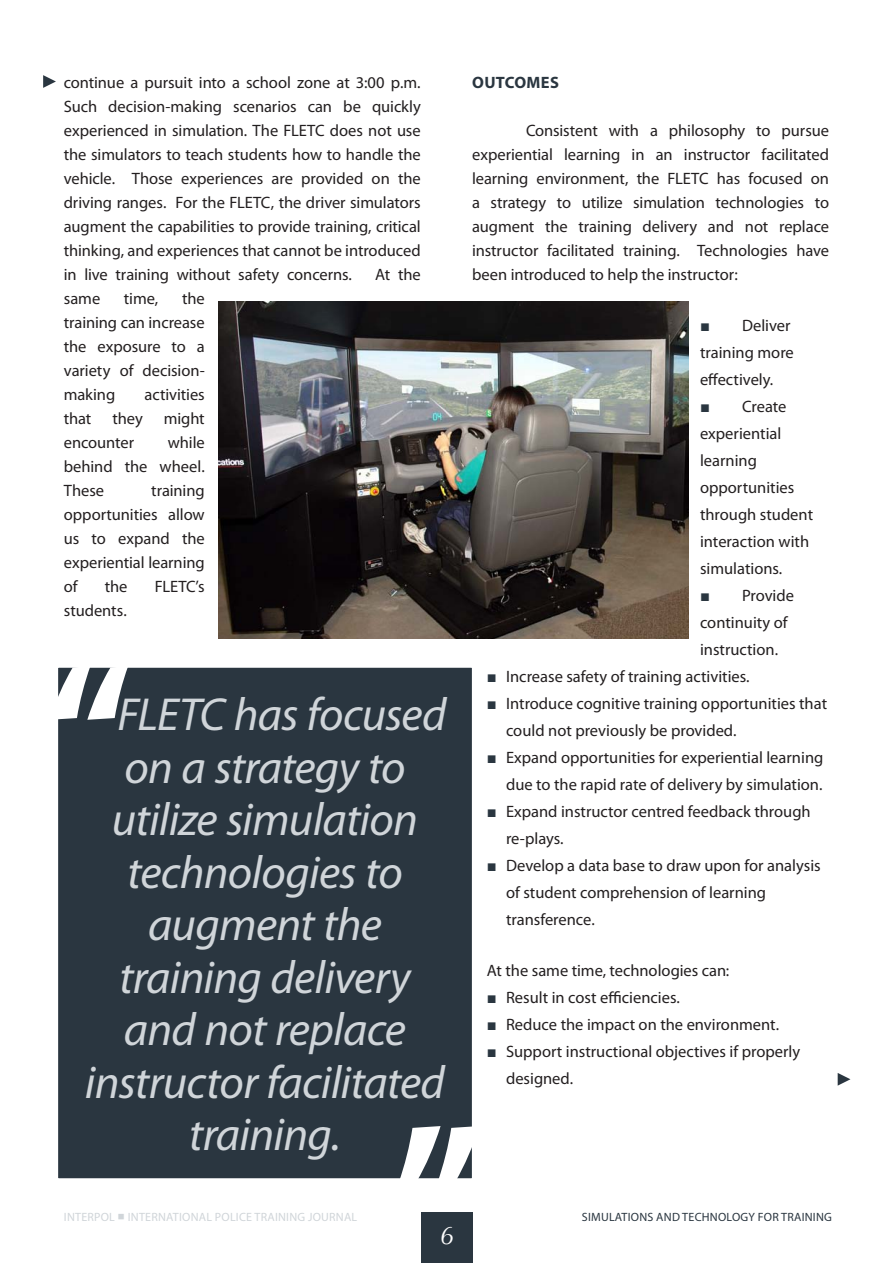
<style>
.page{position:relative;width:893px;height:1263px;background:#fff}
.page>*{position:absolute;margin:0;border:0;box-sizing:border-box;transform-origin:0 0}
.INTERPOL_Quote{font:italic 46.5px "Myriad Pro";letter-spacing:-.015em;color:#d0d5d9}
.t1{font:italic 25.5px "Optima";color:#fff}
.Body_text{font:16.5px/24px "Myriad Pro";letter-spacing:-.005em;color:#231f20;text-align:justify}
.Bullet{font:16.5px/27px "Myriad Pro";color:#231f20}
.Body_Header{font:700 16.5px "Myriad Pro";letter-spacing:.02em;color:#2a3640}
.t2{font:12px "Myriad Pro";letter-spacing:.02em;color:#d0d5d9}
.t3{font:12px "Myriad Pro";letter-spacing:.02em;color:#2a3640}
.s1{font-family:"Arial";color:#2a3640}
.s2{font-family:"Apple Gothic"}
</style>
<div class="page">
<div style="left:58px;top:667px;width:414px;height:512px;background:#2a3640"></div>
<svg style="left:43px;top:75px;width:13px;height:13px"></svg>
<svg style="left:838px;top:1073px;width:12px;height:13px"></svg>
<img style="left:218px;top:302px;width:470px;height:337px">
<svg style="left:58px;top:667px;width:70px;height:53px"></svg>
<svg style="left:399px;top:1126px;width:73px;height:53px"></svg>
<div style="left:421px;top:1212px;width:51px;height:51px;background:#2a3640"></div>
<p class="Body_text" style="left:64px;top:70px;width:359px">continue a pursuit into a school zone at 3:00 p.m.<br>Such decision-making scenarios can be quickly experienced in simulation. The FLETC does not use the simulators to teach students how to handle the vehicle. Those experiences are provided on the driving ranges. For the FLETC, the driver simulators augment the capabilities to provide training, critical thinking, and experiences that cannot be introduced in live training without safety concerns.</p>
<p class="Body_text" style="left:375px;top:262px;width:47px">At the</p>
<p class="Body_text" style="left:64px;top:286px;width:142px;text-indent:118px">the training can increase the exposure to a variety of decision&shy;making</p>
<p class="Body_text" style="left:64px;top:286px;width:38px">same</p>
<p class="Body_text" style="left:124px;top:286px;width:36px">time,</p>
<p class="Body_text" style="left:144px;top:382px;width:62px">activities</p>
<p class="Body_text" style="left:64px;top:406px;width:29px">that</p>
<p class="Body_text" style="left:112px;top:406px;width:32px">they</p>
<p class="Body_text" style="left:164px;top:406px;width:43px">might</p>
<p class="Body_text" style="left:64px;top:430px;width:72px">encounter</p>
<p class="Body_text" style="left:64px;top:430px;width:143px;text-indent:104px">while behind the wheel.<br>These</p>
<p class="Body_text" style="left:64px;top:478px;width:142px;text-indent:88px">training opportunities allow us to expand the experiential learning of</p>
<p class="Body_text" style="left:105px;top:574px;width:24px">the</p>
<p class="Body_text" style="left:155px;top:574px;width:52px">FLETC’s</p>
<p class="Body_text" style="left:64px;top:598px;width:65px">students.</p>
<p class="INTERPOL_Quote" style="left:118px;top:686px;width:330px">FLETC has focused</p>
<p class="INTERPOL_Quote" style="left:125px;top:739px;width:282px">on a strategy to</p>
<p class="INTERPOL_Quote" style="left:112px;top:791px;width:308px">utilize simulation</p>
<p class="INTERPOL_Quote" style="left:127px;top:844px;width:277px">technologies to</p>
<p class="INTERPOL_Quote" style="left:148px;top:896px;width:235px">augment the</p>
<p class="INTERPOL_Quote" style="left:119px;top:949px;width:293px">training delivery</p>
<p class="INTERPOL_Quote" style="left:124px;top:1001px;width:284px">and not replace</p>
<p class="INTERPOL_Quote" style="left:85px;top:1054px;width:361px">instructor facilitated</p>
<p class="INTERPOL_Quote" style="left:189px;top:1106px;width:153px">training.</p>
<p class="Body_Header" style="left:472px;top:72px;width:88px">OUTCOMES</p>
<p class="Body_text" style="left:472px;top:118px;width:359px;text-indent:54px">Consistent with a philosophy to pursue experiential learning in an instructor facilitated learning environment, the FLETC has focused on a strategy to utilize simulation technologies to augment the training delivery and not replace instructor facilitated training. Technologies have been introduced to help the instructor:</p>
<p class="Bullet" style="left:700px;top:311px;width:95px"><span class="s1">■</span> Deliver training more effectively.</p>
<p class="Bullet" style="left:700px;top:392px;width:115px"><span class="s1">■</span> Create experiential learning opportunities through student interaction with simulations.</p>
<p class="Bullet" style="left:700px;top:581px;width:96px"><span class="s1">■</span> Provide continuity of instruction.</p>
<p class="Bullet" style="left:487px;top:662px;width:264px"><span class="s1">■</span> Increase safety of training activities.</p>
<p class="Bullet" style="left:506px;top:689px;width:323px;text-indent:-19px"><span class="s1">■</span> Introduce cognitive training opportunities that could not previously be provided.</p>
<p class="Bullet" style="left:487px;top:743px;width:338px;text-align:right"><span class="s1">■</span> Expand opportunities for experiential learning due to the rapid rate of delivery by simulation.</p>
<p class="Bullet" style="left:506px;top:797px;width:306px;text-indent:-19px"><span class="s1">■</span> Expand instructor centred feedback through re-plays.</p>
<p class="Bullet" style="left:506px;top:851px;width:316px;text-indent:-19px"><span class="s1">■</span> Develop a data base to draw upon for analysis of student comprehension of learning transference.</p>
<p class="Body_text" style="left:487px;top:958px;width:244px">At the same time, technologies can:</p>
<p class="Bullet" style="left:487px;top:983px;width:194px"><span class="s1">■</span> Result in cost efficiencies.</p>
<p class="Bullet" style="left:487px;top:1010px;width:294px"><span class="s1">■</span> Reduce the impact on the environment.</p>
<p class="Bullet" style="left:506px;top:1037px;width:296px;text-indent:-19px"><span class="s1">■</span> Support instructional objectives if properly designed.</p>
<p class="t2" style="left:64px;top:1210px;width:295px">INTERPOL <span class="s2">■</span> INTERNATIONAL POLICE TRAINING JOURNAL</p>
<p class="t3" style="left:582px;top:1209px;width:251px">SIMULATIONS AND TECHNOLOGY FOR TRAINING</p>
<h2 class="t1" style="left:440px;top:1220px;width:16px">6</h2>
</div>
